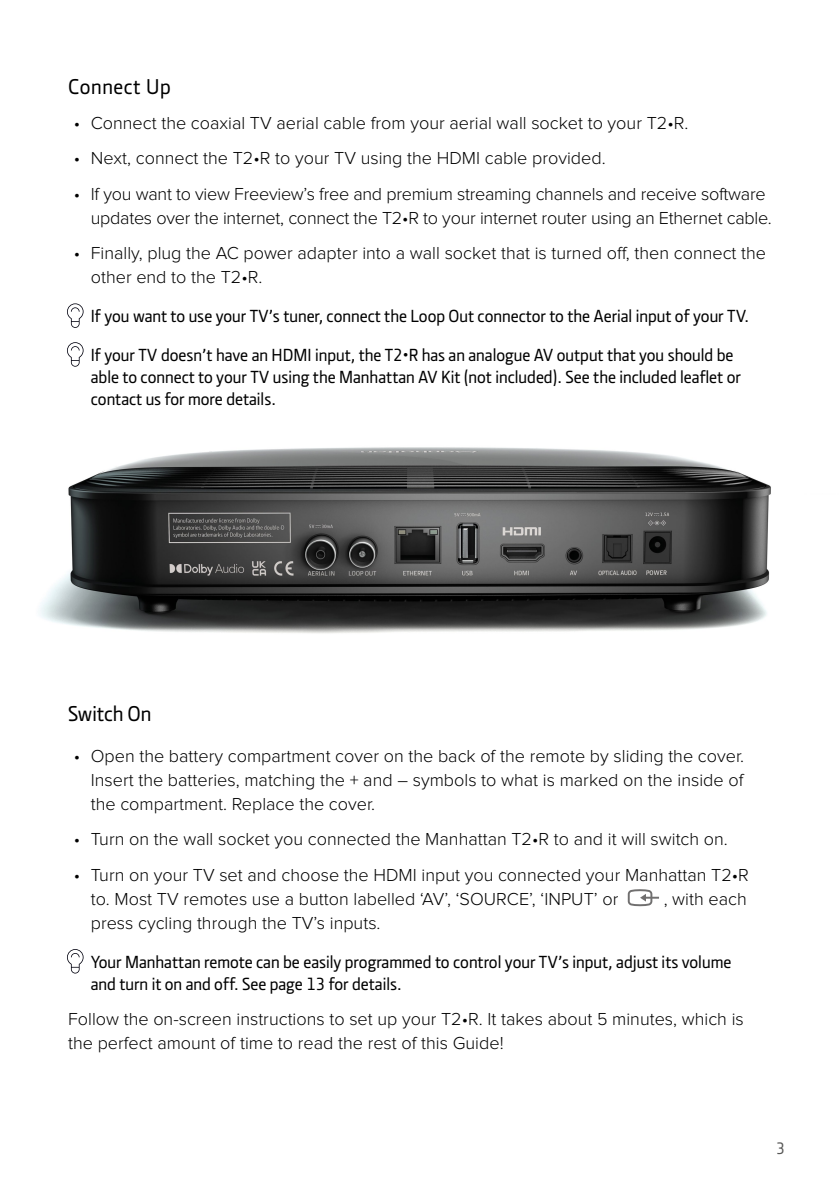
<style>
.page{position:relative;width:840px;height:1191px;background:#fff}
.page>*{position:absolute;margin:0;border:0;box-sizing:border-box;transform-origin:0 0}
.CALL_OUT_alert{font:500 22px "Section";letter-spacing:.03em;color:#000}
.HEADING_3_SPCE{font:500 22px "Section";color:#000}
.Body{font:300 18px/24px "Proxima Nova";color:#000}
.CALL_OUT_bulb{font:500 18px/22px "Section";color:#000}
.t1{font:500 17px "Section";color:#575756}
</style>
<div class="page">
<img style="left:40px;top:447px;width:731px;height:187px">
<svg style="left:67px;top:303px;width:16px;height:25px"></svg>
<svg style="left:67px;top:342px;width:16px;height:25px"></svg>
<svg style="left:67px;top:949px;width:16px;height:24px"></svg>
<svg style="left:627px;top:889px;width:31px;height:17px"></svg>
<p class="CALL_OUT_alert" style="left:68px;top:73px;width:104px">Connect Up</p>
<p class="Body" style="left:74px;top:112px;width:616px">• Connect the coaxial TV aerial cable from your aerial wall socket to your T2•R.</p>
<p class="Body" style="left:74px;top:147px;width:533px">• Next, connect the T2•R to your TV using the HDMI cable provided.</p>
<p class="Body" style="left:91px;top:182px;width:682px;text-indent:-17px">• If you want to view Freeview’s free and premium streaming channels and receive software updates over the internet, connect the T2•R to your internet router using an Ethernet cable.</p>
<p class="Body" style="left:91px;top:242px;width:676px;text-indent:-17px">• Finally, plug the AC power adapter into a wall socket that is turned off, then connect the other end to the T2•R.</p>
<p class="CALL_OUT_bulb" style="left:91px;top:305px;width:659px">If you want to use your TV’s tuner, connect the Loop Out connector to the Aerial input of your TV.</p>
<p class="CALL_OUT_bulb" style="left:91px;top:344px;width:651px">If your TV doesn’t have an HDMI input, the T2•R has an analogue AV output that you should be able to connect to your TV using the Manhattan AV Kit (not included). See the included leaflet or contact us for more details.</p>
<p class="HEADING_3_SPCE" style="left:68px;top:700px;width:85px">Switch On</p>
<p class="Body" style="left:91px;top:745px;width:654px;text-align:justify;text-indent:-17px">• Open the battery compartment cover on the back of the remote by sliding the cover.<br>Insert the batteries, matching the + and – symbols to what is marked on the inside of the compartment. Replace the cover.</p>
<p class="Body" style="left:74px;top:828px;width:655px">• Turn on the wall socket you connected the Manhattan T2•R to and it will switch on.</p>
<p class="Body" style="left:91px;top:863px;width:659px;text-indent:-17px">• Turn on your TV set and choose the HDMI input you connected your Manhattan T2•R to. Most TV remotes use a button labelled ‘AV’, ‘SOURCE’, ‘INPUT’ or</p>
<p class="Body" style="left:663px;top:887px;width:84px">, with each</p>
<p class="Body" style="left:91px;top:911px;width:291px">press cycling through the TV’s inputs.</p>
<p class="CALL_OUT_bulb" style="left:91px;top:951px;width:641px">Your Manhattan remote can be easily programmed to control your TV’s input, adjust its volume and turn it on and off. See page 13 for details.</p>
<p class="Body" style="left:68px;top:1008px;width:676px">Follow the on-screen instructions to set up your T2•R. It takes about 5 minutes, which is the perfect amount of time to read the rest of this Guide!</p>
<p class="t1" style="left:775px;top:1138px;width:10px">3</p>
</div>
